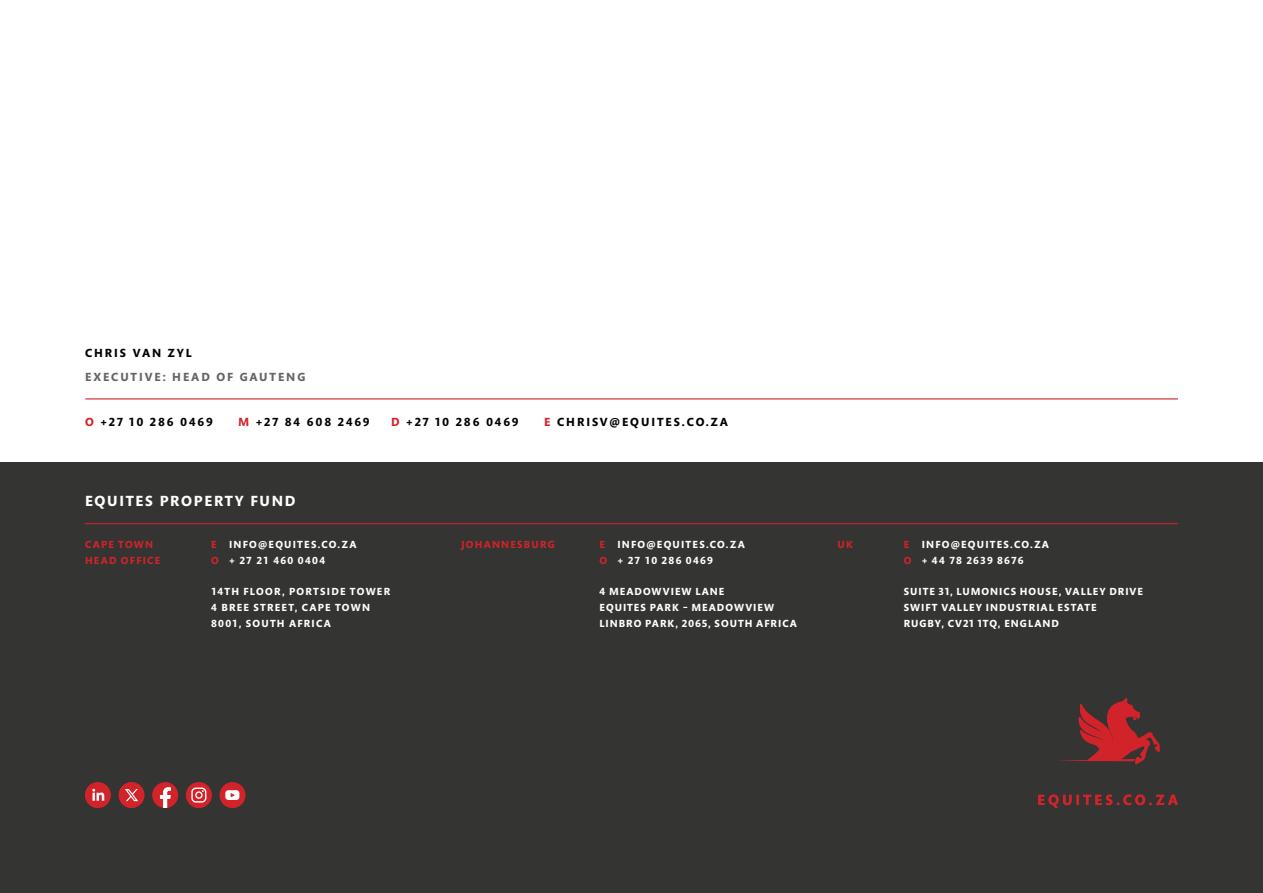
<style>
.page{position:relative;width:1263px;height:893px;background:#fff}
.page>*{position:absolute;margin:0;border:0;box-sizing:border-box;transform-origin:0 0}
.t1{font:700 15px "Mundo Sans Pro";letter-spacing:.11em;color:#fff}
.t2{font:700 12px "Mundo Sans Pro";letter-spacing:.16em;color:#000}
.t3{font:700 12px "Mundo Sans Pro";letter-spacing:.16em;color:#636466}
.t4{font:700 10.5px/15.8px "Mundo Sans Pro";letter-spacing:.1em;color:#fff}
.t5{font:700 10.5px/15.8px "Mundo Sans Pro";letter-spacing:.115em;color:#d2232a}
.s1{color:#d2232a}
</style>
<div class="page">
<hr style="left:85px;top:398px;width:1093px;height:1px;background:#d2232a">
<div style="left:0;top:463px;width:1263px;height:430px;background:#343433"></div>
<hr style="left:85px;top:523px;width:1093px;height:1px;background:#d2232a">
<svg style="left:1058px;top:698px;width:102px;height:66px"></svg>
<svg style="left:1038px;top:794px;width:140px;height:14px"></svg>
<div style="left:220px;top:782px;width:25px;height:26px;background:#d2232a;border-radius:50%"></div>
<svg style="left:225px;top:790px;width:14px;height:10px"></svg>
<div style="left:186px;top:782px;width:26px;height:26px;background:#d2232a;border-radius:50%"></div>
<svg style="left:191px;top:787px;width:15px;height:16px"></svg>
<svg style="left:152px;top:782px;width:26px;height:26px"></svg>
<div style="left:85px;top:782px;width:26px;height:26px;background:#d2232a;border-radius:50%"></div>
<svg style="left:92px;top:789px;width:12px;height:12px"></svg>
<div style="left:119px;top:782px;width:25px;height:26px;background:#d2232a;border-radius:50%"></div>
<svg style="left:125px;top:789px;width:13px;height:12px"></svg>
<p class="t2" style="left:85px;top:345px;width:108px">CHRIS VAN ZYL</p>
<p class="t3" style="left:85px;top:369px;width:222px">EXECUTIVE: HEAD OF GAUTENG</p>
<p class="t2" style="left:85px;top:414px;width:129px"><span class="s1">O</span> +27 10 286 0469</p>
<p class="t2" style="left:238px;top:414px;width:133px"><span class="s1">M</span> +27 84 608 2469</p>
<p class="t2" style="left:391px;top:414px;width:129px"><span class="s1">D</span> +27 10 286 0469</p>
<p class="t2" style="left:544px;top:414px;width:185px"><span class="s1">E</span> CHRISV@EQUITES.CO.ZA</p>
<h1 class="t1" style="left:85px;top:491px;width:212px">EQUITES PROPERTY FUND</h1>
<p class="t5" style="left:85px;top:536px;width:77px">CAPE TOWN<br>HEAD OFFICE</p>
<p class="t4" style="left:211px;top:536px;width:147px"><span class="s1">E</span> INFO@EQUITES.CO.ZA<br><span class="s1">O</span> + 27 21 460 0404</p>
<p class="t4" style="left:211px;top:584px;width:181px">14TH FLOOR, PORTSIDE TOWER<br>4 BREE STREET, CAPE TOWN<br>8001, SOUTH AFRICA</p>
<p class="t5" style="left:461px;top:536px;width:95px">JOHANNESBURG</p>
<p class="t4" style="left:599px;top:536px;width:147px"><span class="s1">E</span> INFO@EQUITES.CO.ZA<br><span class="s1">O</span> + 27 10 286 0469</p>
<p class="t4" style="left:599px;top:584px;width:199px">4 MEADOWVIEW LANE<br>EQUITES PARK – MEADOWVIEW<br>LINBRO PARK, 2065, SOUTH AFRICA</p>
<p class="t5" style="left:838px;top:536px;width:17px">UK</p>
<p class="t4" style="left:904px;top:536px;width:147px"><span class="s1">E</span> INFO@EQUITES.CO.ZA<br><span class="s1">O</span> + 44 78 2639 8676</p>
<p class="t4" style="left:904px;top:584px;width:241px">SUITE 31, LUMONICS HOUSE, VALLEY DRIVE<br>SWIFT VALLEY INDUSTRIAL ESTATE<br>RUGBY, CV21 1TQ, ENGLAND</p>
</div>
